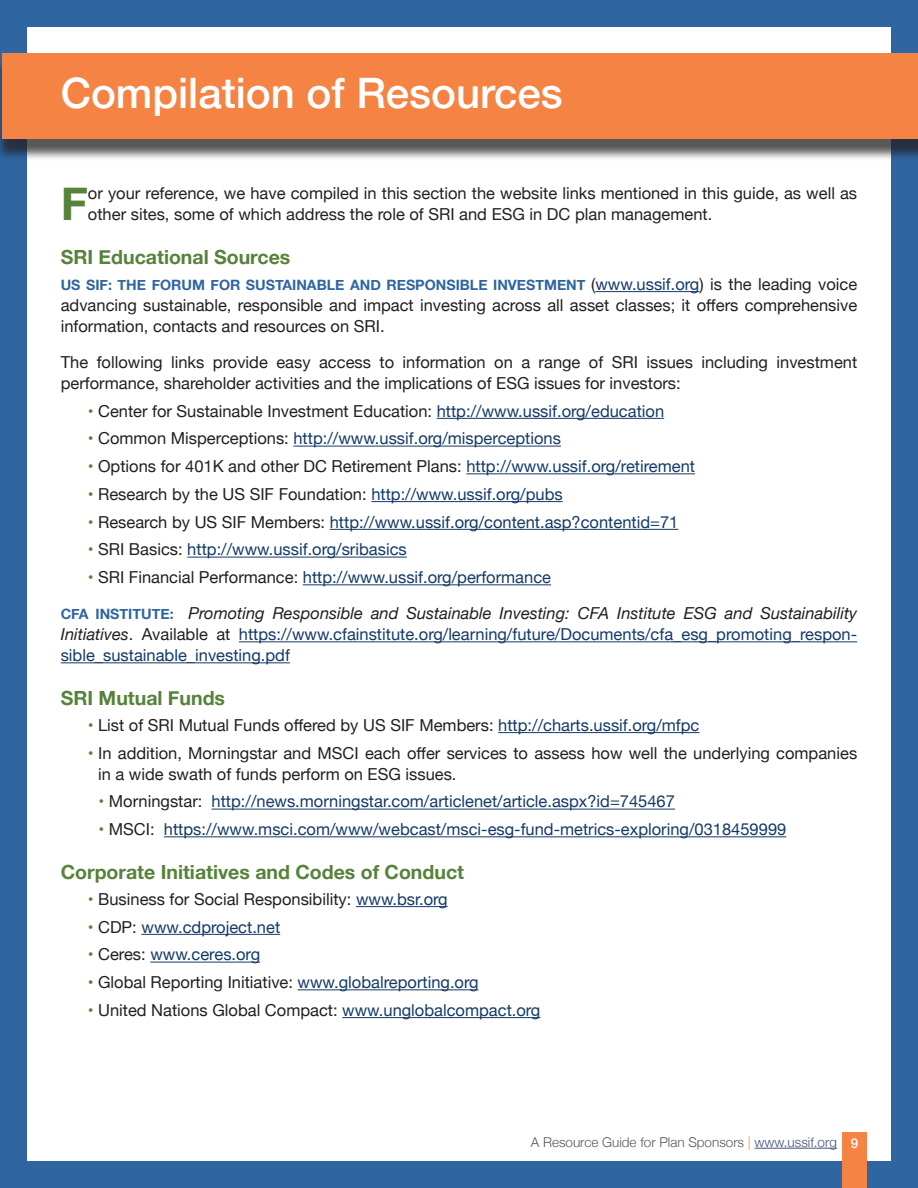
<style>
.page{position:relative;width:918px;height:1188px;background:#2f65a1}
.page>*{position:absolute;margin:0;border:0;box-sizing:border-box;transform-origin:0 0}
.t1{font:700 45.9px "Helvetica Neue";color:#56823a}
.t2{font:500 42px "Helvetica Neue";color:#fff}
.t3{font:700 19.5px "Helvetica Neue";color:#56823a}
.t4{font:16.5px/21px "Helvetica Neue";color:#231f20}
.t5{font:16.5px/21px "Helvetica Neue";color:#143a67}
.t6{font:italic 16.5px/36px "Helvetica Neue";color:#231f20}
.t7{font:700 14.25px "Helvetica Neue";color:#2f65a1}
.t8{font:300 13.5px "Helvetica Neue";color:#57585a}
.s1{font-weight:400;font-size:16.5px;color:#231f20}
.s2{font-weight:400;font-size:16.5px;color:#143a67}
.s3{color:#56823a}
.s4{color:#143a67}
.s5{color:#231f20}
.s6{font-style:normal;color:#56823a}
.s7{font-style:normal}
.s8{font-style:normal;color:#143a67}
.s9{font-weight:700;font-style:normal;font-size:14.25px;color:#2f65a1}
.s10{font-style:italic;color:#231f20}
.s11{color:#f58344}
.s12{color:#40537b}
.s13{font-weight:500;color:#fff}
</style>
<div class="page">
<div style="left:27px;top:27px;width:864px;height:1134px;background:#fff"></div>
<hr style="left:755px;top:1148px;width:82px;height:1px;background:#40537b">
<div style="left:843px;top:1132px;width:24px;height:56px;background:#f58344"></div>
<div style="left:0;top:60px;width:918px;height:102px;background:#231f20;opacity:.75"></div>
<div style="left:2px;top:53px;width:916px;height:85px;background:#f58344"></div>
<hr style="left:595px;top:291px;width:104px;height:1px;background:#143a67">
<hr style="left:437px;top:418px;width:227px;height:1px;background:#143a67">
<hr style="left:293px;top:446px;width:268px;height:1px;background:#143a67">
<hr style="left:466px;top:473px;width:229px;height:1px;background:#143a67">
<hr style="left:371px;top:501px;width:192px;height:1px;background:#143a67">
<hr style="left:330px;top:529px;width:348px;height:1px;background:#143a67">
<hr style="left:187px;top:557px;width:220px;height:1px;background:#143a67">
<hr style="left:303px;top:584px;width:248px;height:1px;background:#143a67">
<hr style="left:239px;top:641px;width:618px;height:1px;background:#143a67">
<hr style="left:61px;top:662px;width:229px;height:1px;background:#143a67">
<hr style="left:498px;top:732px;width:201px;height:1px;background:#143a67">
<hr style="left:212px;top:809px;width:463px;height:1px;background:#143a67">
<hr style="left:164px;top:836px;width:622px;height:1px;background:#143a67">
<hr style="left:356px;top:906px;width:92px;height:1px;background:#143a67">
<hr style="left:142px;top:934px;width:138px;height:1px;background:#143a67">
<hr style="left:150px;top:962px;width:110px;height:1px;background:#143a67">
<hr style="left:298px;top:989px;width:181px;height:1px;background:#143a67">
<hr style="left:342px;top:1017px;width:198px;height:1px;background:#143a67">
<h2 class="t2" style="left:61px;top:67px;width:503px">Compilation of Resources</h2>
<h1 class="t1" style="left:61px;top:175px;width:29px">F</h1>
<p class="t4" style="left:88px;top:183px;width:771px">or your reference, we have compiled in this section the website links mentioned in this guide, as well as other sites, some of which address the role of SRI and ESG in DC plan management.</p>
<p class="t3" style="left:61px;top:245px;width:231px">SRI Educational Sources</p>
<p class="t7" style="left:61px;top:276px;width:798px">US SIF: THE FORUM FOR SUSTAINABLE AND RESPONSIBLE INVESTMENT <span class="s1">(</span><span class="s2">www.ussif.org</span><span class="s1">) is the leading voice</span></p>
<p class="t4" style="left:61px;top:294px;width:798px">advancing sustainable, responsible and impact investing across all asset classes; it offers comprehensive information, contacts and resources on SRI.</p>
<p class="t4" style="left:61px;top:351px;width:798px">The following links provide easy access to information on a range of SRI issues including investment performance, shareholder activities and the implications of ESG issues for investors:</p>
<p class="t4" style="left:88px;top:400px;width:578px"><span class="s3">•</span> Center for Sustainable Investment Education: <span class="s4">http://www.ussif.org/education</span></p>
<p class="t5" style="left:88px;top:428px;width:475px"><span class="s3">•</span> <span class="s5">Common Misperceptions:</span> http://www.ussif.org/misperceptions</p>
<p class="t4" style="left:88px;top:456px;width:609px"><span class="s3">•</span> Options for 401K and other DC Retirement Plans: <span class="s4">http://www.ussif.org/retirement</span></p>
<p class="t4" style="left:88px;top:483px;width:476px"><span class="s3">•</span> Research by the US SIF Foundation: <span class="s4">http://www.ussif.org/pubs</span></p>
<p class="t5" style="left:88px;top:511px;width:592px"><span class="s3">•</span> <span class="s5">Research by US SIF Members:</span> http://www.ussif.org/content.asp?contentid=71</p>
<p class="t5" style="left:88px;top:539px;width:321px"><span class="s3">•</span> <span class="s5">SRI Basics:</span> http://www.ussif.org/sribasics</p>
<p class="t6" style="left:61px;top:559px;width:798px;text-indent:27px"><span class="s6">•</span> <span class="s7">SRI Financial Performance:</span> <span class="s8">http://www.ussif.org/performance<br></span><span class="s9">CFA INSTITUTE:</span> Promoting Responsible and Sustainable Investing: CFA Institute ESG and Sustainability</p>
<p class="t5" style="left:61px;top:624px;width:798px"><span class="s10">Initiatives</span><span class="s5">. Available at</span> https://www.cfainstitute.org/learning/future/Documents/cfa_esg_promoting_respon&shy;sible_sustainable_investing.pdf</p>
<p class="t3" style="left:61px;top:686px;width:166px">SRI Mutual Funds</p>
<p class="t4" style="left:88px;top:714px;width:613px"><span class="s3">•</span> List of SRI Mutual Funds offered by US SIF Members: <span class="s4">http://charts.ussif.org/mfpc</span></p>
<p class="t4" style="left:98px;top:742px;width:761px;text-indent:-10px"><span class="s3">•</span> In addition, Morningstar and MSCI each offer services to assess how well the underlying companies in a wide swath of funds perform on ESG issues.</p>
<p class="t5" style="left:99px;top:791px;width:578px"><span class="s3">•</span> <span class="s5">Morningstar:</span> http://news.morningstar.com/articlenet/article.aspx?id=745467</p>
<p class="t5" style="left:99px;top:819px;width:689px"><span class="s3">•</span> <span class="s5">MSCI:</span> https://www.msci.com/www/webcast/msci-esg-fund-metrics-exploring/0318459999</p>
<p class="t3" style="left:61px;top:860px;width:405px">Corporate Initiatives and Codes of Conduct</p>
<p class="t4" style="left:88px;top:888px;width:362px"><span class="s3">•</span> Business for Social Responsibility: <span class="s4">www.bsr.org</span></p>
<p class="t5" style="left:88px;top:916px;width:194px"><span class="s3">•</span> <span class="s5">CDP:</span> www.cdproject.net</p>
<p class="t5" style="left:88px;top:944px;width:174px"><span class="s3">•</span> <span class="s5">Ceres:</span> www.ceres.org</p>
<p class="t4" style="left:88px;top:972px;width:392px"><span class="s3">•</span> Global Reporting Initiative: <span class="s4">www.globalreporting.org</span></p>
<p class="t4" style="left:88px;top:999px;width:454px"><span class="s3">•</span> United Nations Global Compact: <span class="s4">www.unglobalcompact.org</span></p>
<p class="t8" style="left:531px;top:1134px;width:329px">A Resource Guide for Plan Sponsors <span class="s11">|</span> <span class="s12">www.ussif.org</span> <span class="s13">9</span></p>
</div>
